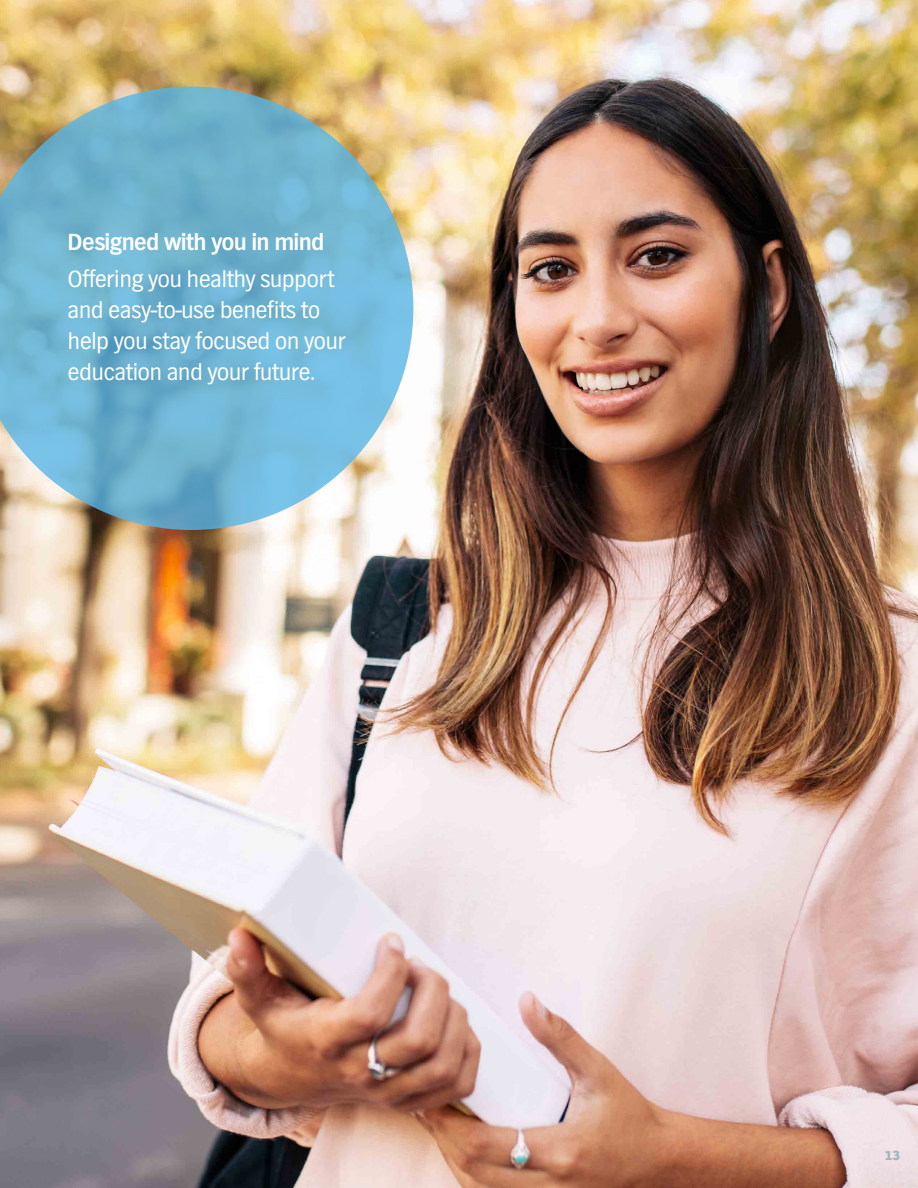
<style>
.page{position:relative;width:918px;height:1188px;background:#fff}
.page>*{position:absolute;margin:0;border:0;box-sizing:border-box;transform-origin:0 0}
.t1{font:24.3px/31px "TV Nord EF";letter-spacing:-.03em;color:#fff}
.t2{font:700 24.3px "TV Nord EF";letter-spacing:-.03em;color:#fff}
.t3{font:800 13.5px "TV Nord EF";color:#a3b6be}
</style>
<div class="page">
<img style="left:0;top:0;width:918px;height:1188px">
<svg style="left:0;top:87px;width:413px;height:443px;background:#84b9cb"></svg>
<p class="t2" style="left:68px;top:228px;width:258px">Designed with you in mind</p>
<p class="t1" style="left:68px;top:263px;width:280px">Offering you healthy support and easy-to-use benefits to help you stay focused on your education and your future.</p>
<p class="t3" style="left:885px;top:1147px;width:17px">13</p>
</div>
